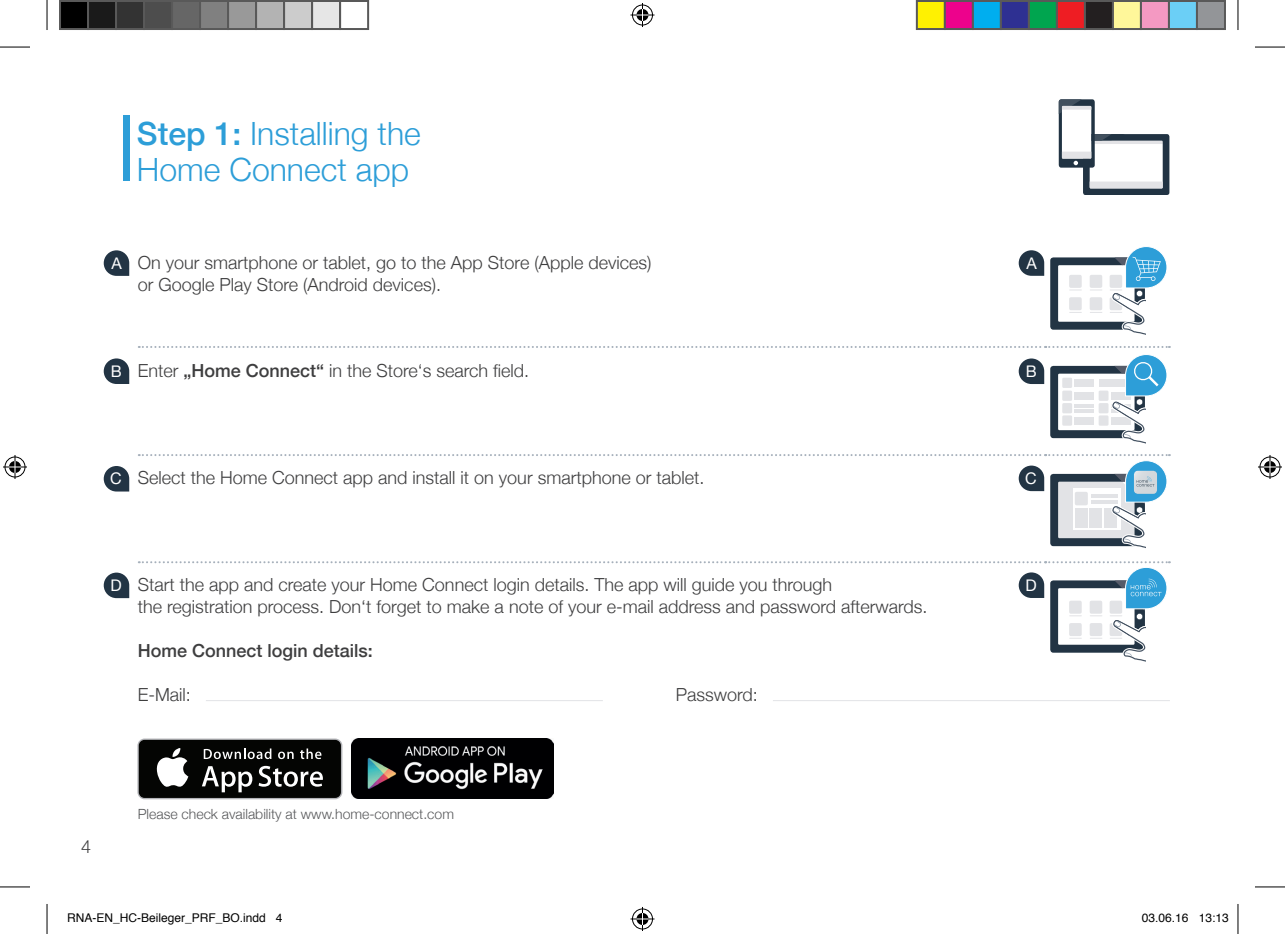
<style>
.page{position:relative;width:1285px;height:934px;background:#fff}
.page>*{position:absolute;margin:0;border:0;box-sizing:border-box;transform-origin:0 0}
.t1{font:300 32px/36px "Helvetica Neue";color:#2d9ed8}
.t2{font:300 18px/22px "Helvetica Neue";color:#3e3e3f}
.t3{font:500 18px "Helvetica Neue";color:#3e3e3f}
.t4{font:16px "Helvetica Neue";color:#fff}
.t5{font:300 14px "Helvetica Neue";color:#57585a}
.t6{font:12px "Helvetica";color:#000}
.s1{font-weight:500}
.s2{font-weight:400;font-size:16px;color:#fff}
</style>
<div class="page">
<svg style="left:1050px;top:354px;width:117px;height:90px"></svg>
<img style="left:351px;top:738px;width:203px;height:60px">
<svg style="left:137px;top:738px;width:205px;height:61px"></svg>
<div style="left:139px;top:739px;width:202px;height:58px;background:#040503;border-radius:6px"></div>
<svg style="left:156px;top:748px;width:32px;height:38px"></svg>
<svg style="left:202px;top:766px;width:50px;height:26px"></svg>
<svg style="left:258px;top:765px;width:65px;height:21px"></svg>
<svg style="left:204px;top:748px;width:67px;height:10px"></svg>
<svg style="left:278px;top:751px;width:16px;height:7px"></svg>
<svg style="left:300px;top:748px;width:21px;height:10px"></svg>
<svg style="left:1058px;top:99px;width:111px;height:96px"></svg>
<svg style="left:1050px;top:246px;width:117px;height:89px"></svg>
<div style="left:124px;top:115px;width:6px;height:65px;background:#2d9ed8"></div>
<svg style="left:1018px;top:250px;width:26px;height:26px"></svg>
<svg style="left:1018px;top:358px;width:26px;height:26px"></svg>
<svg style="left:139px;top:346px;width:1031px;height:2px"></svg>
<svg style="left:139px;top:561px;width:1031px;height:101px"></svg>
<svg style="left:139px;top:454px;width:1031px;height:94px"></svg>
<svg style="left:104px;top:250px;width:25px;height:26px"></svg>
<svg style="left:104px;top:358px;width:25px;height:26px"></svg>
<svg style="left:104px;top:466px;width:25px;height:25px"></svg>
<svg style="left:104px;top:572px;width:25px;height:26px"></svg>
<hr style="left:206px;top:699px;width:397px;height:1px;background:#e2e3e6">
<hr style="left:773px;top:699px;width:397px;height:1px;background:#e2e3e6">
<hr style="left:0;top:47px;width:30px;height:1px;background:#000">
<hr style="left:1255px;top:47px;width:30px;height:1px;background:#000">
<hr style="left:0;top:886px;width:30px;height:1px;background:#000">
<hr style="left:1255px;top:886px;width:30px;height:1px;background:#000">
<hr style="left:47px;top:0;width:1px;height:30px;background:#000">
<hr style="left:47px;top:903px;width:1px;height:30px;background:#000">
<hr style="left:1237px;top:0;width:1px;height:30px;background:#000">
<hr style="left:1237px;top:903px;width:1px;height:30px;background:#000">
<svg style="left:630px;top:3px;width:24px;height:24px"></svg>
<svg style="left:630px;top:907px;width:24px;height:23px"></svg>
<svg style="left:3px;top:455px;width:24px;height:24px"></svg>
<svg style="left:1258px;top:455px;width:24px;height:24px"></svg>
<div style="left:60px;top:1px;width:28px;height:28px;background:#000"></div>
<div style="left:59px;top:0;width:30px;height:30px;border:2px solid #595959"></div>
<div style="left:88px;top:1px;width:28px;height:28px;background:#1a1a1a"></div>
<div style="left:87px;top:0;width:30px;height:30px;border:2px solid #595959"></div>
<div style="left:116px;top:1px;width:28px;height:28px;background:#333"></div>
<div style="left:115px;top:0;width:30px;height:30px;border:2px solid #595959"></div>
<div style="left:144px;top:1px;width:28px;height:28px;background:#4d4d4d"></div>
<div style="left:143px;top:0;width:30px;height:30px;border:2px solid #595959"></div>
<div style="left:172px;top:1px;width:28px;height:28px;background:#666"></div>
<div style="left:171px;top:0;width:30px;height:30px;border:2px solid #595959"></div>
<div style="left:200px;top:1px;width:28px;height:28px;background:#808080"></div>
<div style="left:199px;top:0;width:30px;height:30px;border:2px solid #595959"></div>
<div style="left:228px;top:1px;width:28px;height:28px;background:#999"></div>
<div style="left:227px;top:0;width:30px;height:30px;border:2px solid #595959"></div>
<div style="left:256px;top:1px;width:28px;height:28px;background:#b3b3b3"></div>
<div style="left:255px;top:0;width:30px;height:30px;border:2px solid #595959"></div>
<div style="left:284px;top:1px;width:28px;height:28px;background:#ccc"></div>
<div style="left:283px;top:0;width:30px;height:30px;border:2px solid #595959"></div>
<div style="left:312px;top:1px;width:28px;height:28px;background:#e6e6e6"></div>
<div style="left:311px;top:0;width:30px;height:30px;border:2px solid #595959"></div>
<div style="left:339px;top:0;width:30px;height:30px;border:2px solid #595959"></div>
<div style="left:917px;top:1px;width:28px;height:28px;background:#fff101"></div>
<div style="left:916px;top:0;width:30px;height:30px;border:2px solid #595959"></div>
<div style="left:945px;top:1px;width:28px;height:28px;background:#ed028c"></div>
<div style="left:944px;top:0;width:30px;height:30px;border:2px solid #595959"></div>
<div style="left:973px;top:1px;width:28px;height:28px;background:#00aeef"></div>
<div style="left:972px;top:0;width:30px;height:30px;border:2px solid #595959"></div>
<div style="left:1001px;top:1px;width:28px;height:28px;background:#2e3092"></div>
<div style="left:1000px;top:0;width:30px;height:30px;border:2px solid #595959"></div>
<div style="left:1029px;top:1px;width:28px;height:28px;background:#00a54f"></div>
<div style="left:1028px;top:0;width:30px;height:30px;border:2px solid #595959"></div>
<div style="left:1057px;top:1px;width:28px;height:28px;background:#ee1d23"></div>
<div style="left:1056px;top:0;width:30px;height:30px;border:2px solid #595959"></div>
<div style="left:1085px;top:1px;width:28px;height:28px;background:#231f20"></div>
<div style="left:1084px;top:0;width:30px;height:30px;border:2px solid #595959"></div>
<div style="left:1113px;top:1px;width:28px;height:28px;background:#fff79a"></div>
<div style="left:1112px;top:0;width:30px;height:30px;border:2px solid #595959"></div>
<div style="left:1141px;top:1px;width:28px;height:28px;background:#f499c2"></div>
<div style="left:1140px;top:0;width:30px;height:30px;border:2px solid #595959"></div>
<div style="left:1169px;top:1px;width:28px;height:28px;background:#6bcff6"></div>
<div style="left:1168px;top:0;width:30px;height:30px;border:2px solid #595959"></div>
<div style="left:1197px;top:1px;width:28px;height:28px;background:#939598"></div>
<div style="left:1196px;top:0;width:30px;height:30px;border:2px solid #595959"></div>
<h1 class="t1" style="left:137px;top:113px;width:285px"><span class="s1">Step 1:</span> Installing the<br>Home Connect app</h1>
<p class="t2" style="left:138px;top:250px;width:515px;text-indent:-26px"><span class="s2">A</span> On your smartphone or tablet, go to the App Store (Apple devices) or Google Play Store (Android devices).</p>
<p class="t2" style="left:111px;top:358px;width:420px"><span class="s2">B</span> Enter <span class="s1">„Home Connect“</span> in the Store‘s search field.</p>
<p class="t2" style="left:110px;top:465px;width:596px"><span class="s2">C</span> Select the Home Connect app and install it on your smartphone or tablet.</p>
<p class="t2" style="left:138px;top:572px;width:791px;text-indent:-27px"><span class="s2">D</span> Start the app and create your Home Connect login details. The app will guide you through<br>the registration process. Don‘t forget to make a note of your e-mail address and password afterwards.</p>
<p class="t3" style="left:138px;top:636px;width:237px">Home Connect login details:</p>
<p class="t2" style="left:138px;top:682px;width:55px">E-Mail:</p>
<p class="t2" style="left:676px;top:682px;width:84px">Password:</p>
<p class="t2" style="left:81px;top:833px;width:12px">4</p>
<p class="t5" style="left:138px;top:802px;width:318px">Please check availability at www.home-connect.com</p>
<p class="t4" style="left:1026px;top:251px;width:12px">A</p>
<p class="t4" style="left:1025px;top:359px;width:12px">B</p>
<p class="t4" style="left:1025px;top:466px;width:13px">C</p>
<p class="t4" style="left:1025px;top:573px;width:13px">D</p>
<p class="t6" style="left:67px;top:908px;width:217px">RNA-EN_HC-Beileger_PRF_BO.indd 4</p>
<p class="t6" style="left:1142px;top:908px;width:88px">03.06.16 13:13</p>
</div>
